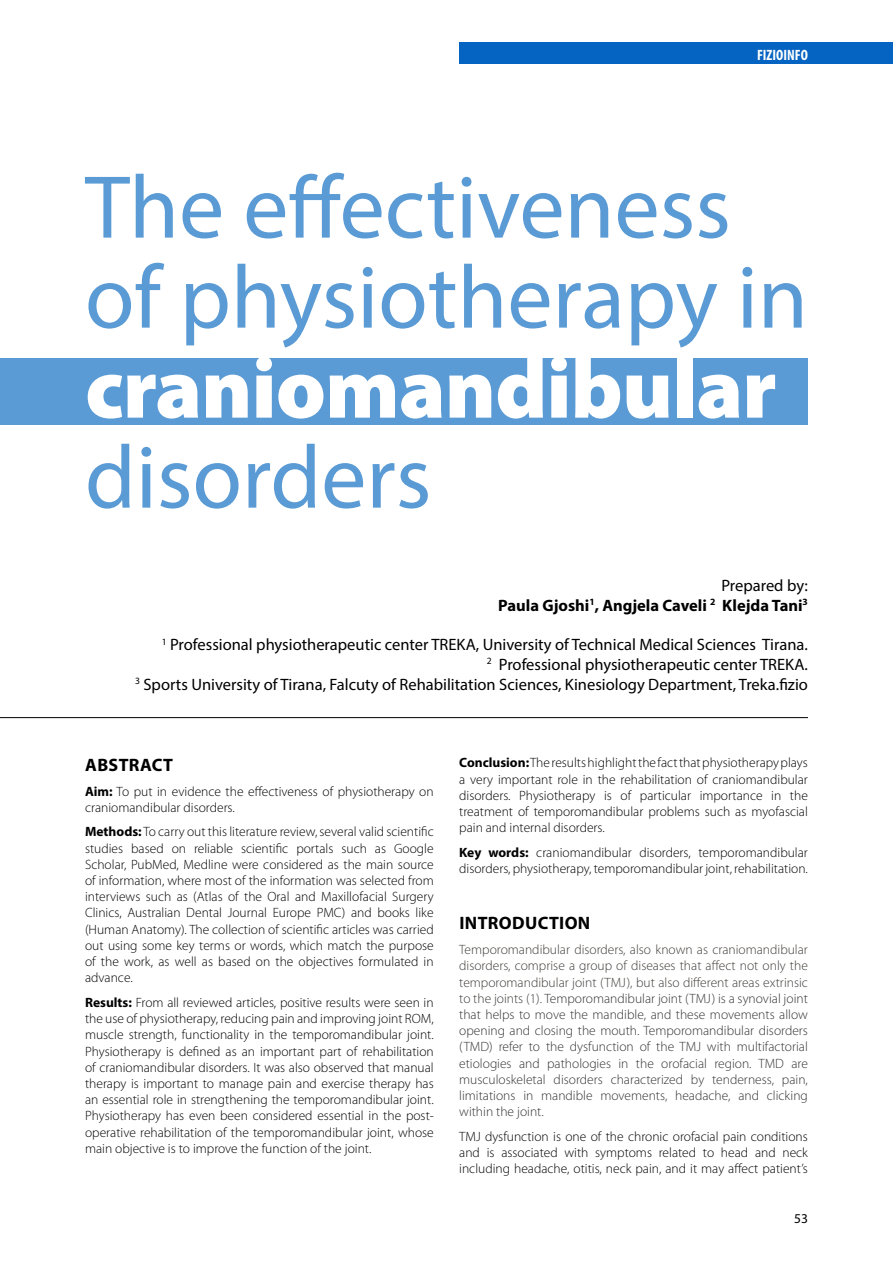
<style>
.page{position:relative;width:893px;height:1263px;background:#fff}
.page>*{position:absolute;margin:0;border:0;box-sizing:border-box;transform-origin:0 0}
.t1{font:90px/90px "Myriad Pro";color:#5b9bd5}
.t2{font:900 85.5px "Myriad Pro";letter-spacing:-.01em;color:#fff}
.t3{font:700 18px "Myriad Pro";letter-spacing:.02em;color:#000}
.t4{font:16.5px/19.8px "Myriad Pro";color:#000;text-align:right}
.t5{font:700 16.5px/19.8px "Myriad Pro";color:#000;text-align:right}
.t6{font:700 condensed 15px "Myriad Pro";color:#fff}
.t7{font:300 13.5px/16.2px "Myriad Pro";color:#000;text-align:justify}
.t8{font:300 13.5px/16.2px "Myriad Pro";color:#333;text-align:justify}
.t9{font:13.5px "Myriad Pro";color:#000}
.s1{font-weight:400}
.s2{font-weight:700}
.s3{color:#403d39}
</style>
<div class="page">
<div style="left:459px;top:43px;width:434px;height:21px;background:#0563c1"></div>
<hr style="left:0;top:717px;width:808px;height:1px;background:#000">
<div style="left:0;top:358px;width:808px;height:67px;background:#5b9bd5"></div>
<p class="t6" style="left:757px;top:45px;width:52px">FIZIOINFO</p>
<h1 class="t1" style="left:85px;top:161px;width:724px">The effectiveness of physiotherapy in</h1>
<h2 class="t2" style="left:85px;top:332px;width:693px">craniomandibular</h2>
<h1 class="t1" style="left:85px;top:431px;width:348px">disorders</h1>
<p class="t5" style="left:498px;top:575px;width:311px"><span class="s1">Prepared by:<br></span>Paula Gjoshi<sup>1</sup>, Angjela Caveli <sup>2</sup> Klejda Tani<sup>3</sup></p>
<p class="t4" style="left:135px;top:634px;width:674px"><sup>1</sup> Professional physiotherapeutic center TREKA, University of Technical Medical Sciences Tirana.<br><sup>2</sup> Professional physiotherapeutic center TREKA.<br><sup>3</sup> Sports University of Tirana, Falcuty of Rehabilitation Sciences, Kinesiology Department, Treka.fizio</p>
<h3 class="t3" style="left:85px;top:753px;width:89px">ABSTRACT</h3>
<p class="t7" style="left:85px;top:783px;width:350px"><span class="s2">Aim:</span> To put in evidence the effectiveness of physiotherapy on craniomandibular disorders.</p>
<p class="t7" style="left:85px;top:824px;width:350px"><span class="s2">Methods:</span> To carry out this literature review, several valid scientific studies based on reliable scientific portals such as Google Scholar, PubMed, Medline were considered as the main source of information, where most of the information was selected from interviews such as (Atlas of the Oral and Maxillofacial Surgery Clinics, Australian Dental Journal Europe PMC) and books like (Human Anatomy). The collection of scientific articles was carried out using some key terms or words, which match the purpose of the work, as well as based on the objectives formulated in advance.</p>
<p class="t7" style="left:85px;top:994px;width:350px"><span class="s2">Results:</span> From all reviewed articles, positive results were seen in the use of physiotherapy, reducing pain and improving joint ROM, muscle strength, functionality in the temporomandibular joint.<br>Physiotherapy is defined as an important part of rehabilitation of craniomandibular disorders. It was also observed that manual therapy is important to manage pain and exercise therapy has an essential role in strengthening the temporomandibular joint.<br>Physiotherapy has even been considered essential in the post&shy;operative rehabilitation of the temporomandibular joint, whose main objective is to improve the function of the joint.</p>
<p class="t7" style="left:459px;top:755px;width:350px"><span class="s2">Conclusion:</span> The results highlight the fact that physiotherapy plays a very important role in the rehabilitation of craniomandibular disorders. Physiotherapy is of particular importance in the treatment of temporomandibular problems such as myofascial pain and internal disorders.</p>
<p class="t7" style="left:459px;top:844px;width:350px"><span class="s2">Key words:</span> craniomandibular disorders, temporomandibular disorders, physiotherapy, temporomandibular joint, rehabilitation.</p>
<h3 class="t3" style="left:459px;top:912px;width:132px">INTRODUCTION</h3>
<p class="t8" style="left:459px;top:941px;width:350px"><span class="s3">Temporomandibular disorders, also known as craniomandibular disorders, comprise a group of diseases that affect not only the temporomandibular joint (TMJ), but also different areas extrinsic to the joints (1).</span> Temporomandibular joint (TMJ) is a synovial joint that helps to move the mandible, and these movements allow opening and closing the mouth. Temporomandibular disorders (TMD) refer to the dysfunction of the TMJ with multifactorial etiologies and pathologies in the orofacial region. TMD are musculoskeletal disorders characterized by tenderness, pain, limitations in mandible movements, headache, and clicking within the joint.</p>
<p class="t7" style="left:459px;top:1128px;width:350px">TMJ dysfunction is one of the chronic orofacial pain conditions and is associated with symptoms related to head and neck including headache, otitis, neck pain, and it may affect patient’s</p>
<p class="t9" style="left:794px;top:1210px;width:15px">53</p>
</div>
